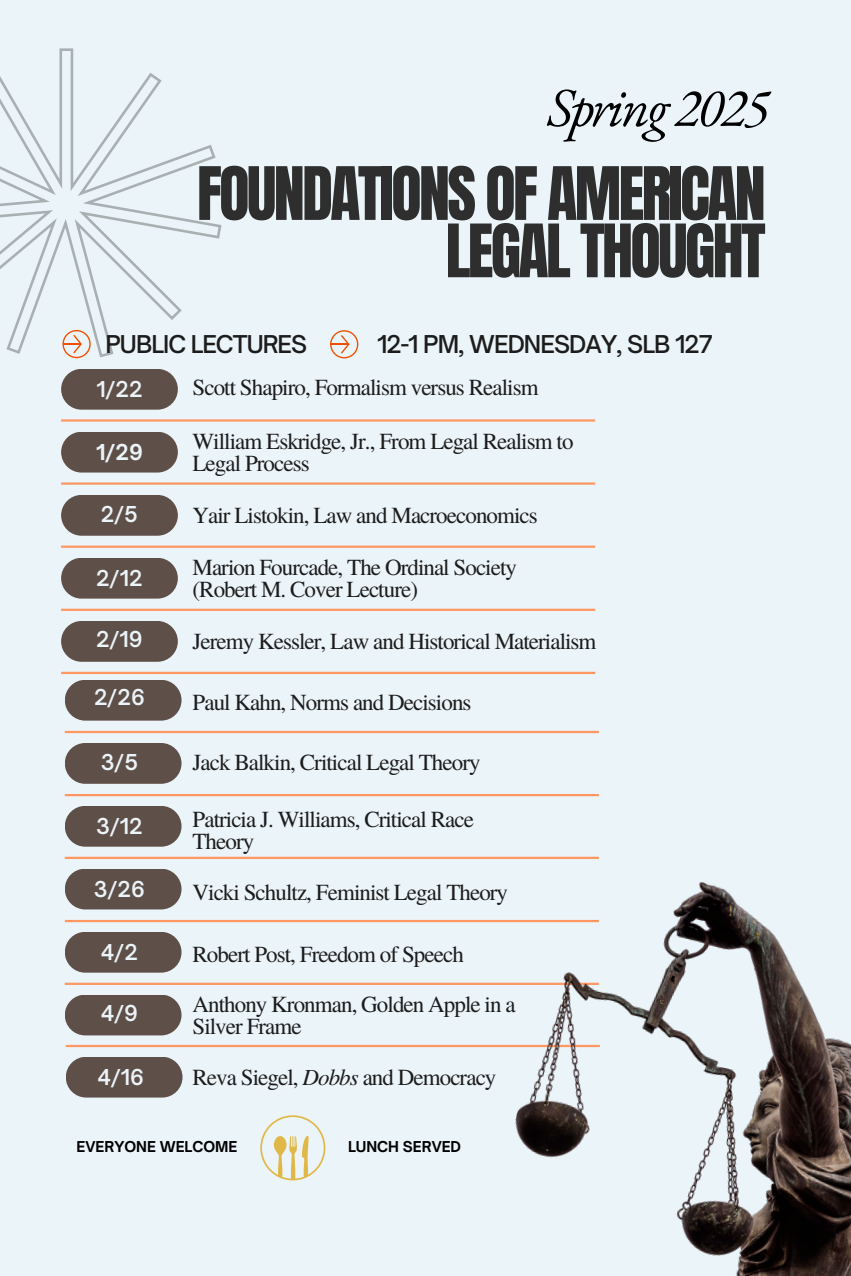
<style>
.page{position:relative;width:851px;height:1276px;background:#fff}
.page>*{position:absolute;margin:0;border:0;box-sizing:border-box;transform-origin:0 0}
.t1{font:62.5px/57.3px "Anton";letter-spacing:-.045em;color:#2e2e2e;text-align:right}
.t2{font:italic 54.9px "EB Garamond";letter-spacing:-.06em;color:#000}
.t3{font:500 23.55px "Open Sauce One";letter-spacing:-.04em;color:#1c1c1c}
.t4{font:500 23.5px "Open Sauce One";letter-spacing:-.04em;color:#1c1c1c}
.t5{font:22.95px/22.4px "Te X Gyre Termes";letter-spacing:-.04em;color:#1c1c1c}
.t6{font:600 21px "Open Sauce One";color:#ebf4f8}
.t7{font:700 21px "Open Sauce One";color:#ebf4f8}
.t8{font:700 14.35px "Open Sauce One";color:#000}
.s1{font-style:italic}
</style>
<div class="page">
<div style="left:0;top:0;width:850px;height:1275px;background:#ebf4f8"></div>
<svg style="left:330px;top:330px;width:28px;height:28px"></svg>
<div style="left:61px;top:369px;width:117px;height:40px;background:#5f4f49;border-radius:20px"></div>
<div style="left:61px;top:432px;width:117px;height:40px;background:#5f4f49;border-radius:20px"></div>
<div style="left:61px;top:495px;width:117px;height:40px;background:#5f4f49;border-radius:20px"></div>
<div style="left:61px;top:558px;width:117px;height:40px;background:#5f4f49;border-radius:20px"></div>
<div style="left:61px;top:621px;width:117px;height:40px;background:#5f4f49;border-radius:20px"></div>
<div style="left:65px;top:679px;width:116px;height:41px;background:#5f4f49;border-radius:20px"></div>
<div style="left:65px;top:743px;width:116px;height:40px;background:#5f4f49;border-radius:20px"></div>
<div style="left:65px;top:805px;width:116px;height:41px;background:#5f4f49;border-radius:20px"></div>
<hr style="left:61px;top:419px;width:534px;height:2px;background:#ff9762">
<hr style="left:61px;top:482px;width:534px;height:2px;background:#ff9762">
<hr style="left:61px;top:545px;width:534px;height:3px;background:#ff9762">
<hr style="left:61px;top:608px;width:534px;height:3px;background:#ff9762">
<hr style="left:61px;top:671px;width:534px;height:3px;background:#ff9762">
<hr style="left:65px;top:731px;width:533px;height:2px;background:#ff9762">
<hr style="left:65px;top:794px;width:533px;height:2px;background:#ff9762">
<svg style="left:0;top:48px;width:221px;height:309px"></svg>
<svg style="left:260px;top:1115px;width:65px;height:65px"></svg>
<div style="left:65px;top:868px;width:116px;height:41px;background:#5f4f49;border-radius:20px"></div>
<hr style="left:65px;top:856px;width:533px;height:3px;background:#ff9762">
<div style="left:65px;top:931px;width:116px;height:41px;background:#5f4f49;border-radius:20px"></div>
<hr style="left:65px;top:919px;width:533px;height:3px;background:#ff9762">
<div style="left:65px;top:994px;width:116px;height:41px;background:#5f4f49;border-radius:20px"></div>
<hr style="left:65px;top:982px;width:533px;height:2px;background:#ff9762">
<div style="left:66px;top:1056px;width:116px;height:41px;background:#5f4f49;border-radius:20px"></div>
<hr style="left:66px;top:1044px;width:533px;height:3px;background:#ff9762">
<img style="left:493px;top:856px;width:357px;height:419px">
<h1 class="t2" style="left:547px;top:71px;width:223px">Spring 2025</h1>
<h2 class="t1" style="left:197px;top:166px;width:570px">FOUNDATIONS OF AMERICAN<br>LEGAL THOUGHT</h2>
<p class="t4" style="left:106px;top:329px;width:203px">PUBLIC LECTURES</p>
<h3 class="t3" style="left:377px;top:329px;width:337px">12-1 PM, WEDNESDAY, SLB 127</h3>
<p class="t6" style="left:96px;top:375px;width:48px">1/22</p>
<h3 class="t5" style="left:192px;top:375px;width:347px">Scott Shapiro, Formalism versus Realism</h3>
<h5 class="t5" style="left:192px;top:428px;width:382px">William Eskridge, Jr., From Legal Realism to<br>Legal Process</h5>
<h4 class="t5" style="left:192px;top:503px;width:347px">Yair Listokin, Law and Macroeconomics</h4>
<h6 class="t5" style="left:192px;top:554px;width:326px">Marion Fourcade, The Ordinal Society (Robert M. Cover Lecture)</h6>
<h4 class="t5" style="left:192px;top:629px;width:405px">Jeremy Kessler, Law and Historical Materialism</h4>
<p class="t7" style="left:96px;top:438px;width:48px">1/29</p>
<h5 class="t6" style="left:101px;top:500px;width:39px">2/5</h5>
<h4 class="t6" style="left:96px;top:565px;width:48px">2/12</h4>
<p class="t6" style="left:96px;top:626px;width:48px">2/19</p>
<h5 class="t6" style="left:94px;top:684px;width:52px">2/26</h5>
<h5 class="t5" style="left:192px;top:690px;width:280px">Paul Kahn, Norms and Decisions</h5>
<h4 class="t6" style="left:101px;top:748px;width:39px">3/5</h4>
<h5 class="t6" style="left:96px;top:812px;width:48px">3/12</h5>
<h4 class="t6" style="left:94px;top:875px;width:53px">3/26</h4>
<h4 class="t6" style="left:101px;top:938px;width:39px">4/2</h4>
<h5 class="t6" style="left:101px;top:1000px;width:39px">4/9</h5>
<h4 class="t6" style="left:97px;top:1063px;width:48px">4/16</h4>
<h4 class="t5" style="left:192px;top:749px;width:289px">Jack Balkin, Critical Legal Theory</h4>
<h4 class="t5" style="left:192px;top:806px;width:283px">Patricia J. Williams, Critical Race<br>Theory</h4>
<h4 class="t5" style="left:192px;top:879px;width:317px">Vicki Schultz, Feminist Legal Theory</h4>
<h5 class="t5" style="left:192px;top:942px;width:273px">Robert Post, Freedom of Speech</h5>
<h4 class="t5" style="left:192px;top:991px;width:324px">Anthony Kronman, Golden Apple in a<br>Silver Frame</h4>
<h5 class="t5" style="left:192px;top:1064px;width:305px">Reva Siegel, <span class="s1">Dobbs</span> and Democracy</h5>
<h5 class="t8" style="left:77px;top:1137px;width:162px">EVERYONE WELCOME</h5>
<h5 class="t8" style="left:348px;top:1137px;width:115px">LUNCH SERVED</h5>
</div>
